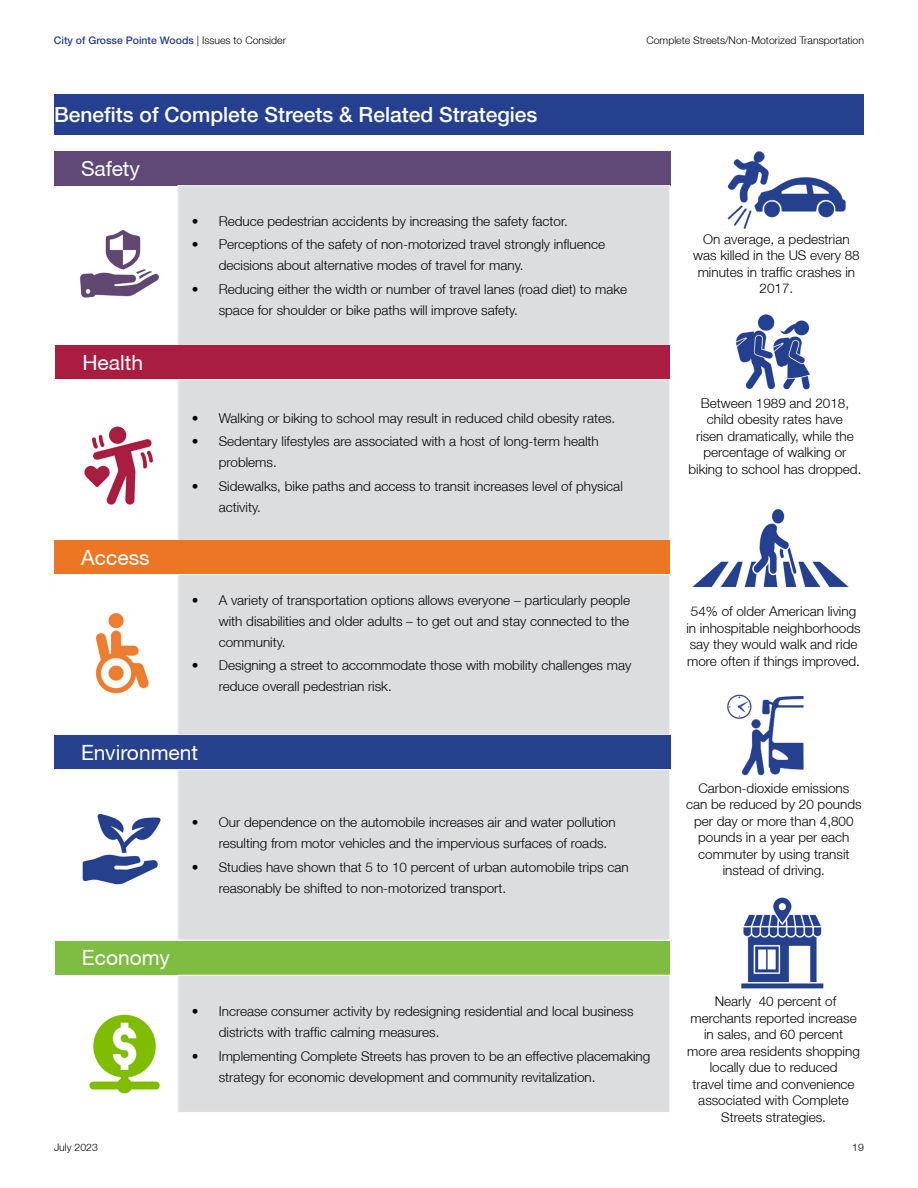
<style>
.page{position:relative;width:918px;height:1188px;background:#fff}
.page>*{position:absolute;margin:0;border:0;box-sizing:border-box;transform-origin:0 0}
.t1{font:500 21px "Helvetica Neue LT Std";color:#fff}
.t2{font:21px "Helvetica Neue CE";color:#fff}
.t3{font:300 13.5px/16.5px "Helvetica Neue LT";color:#000}
.t4{font:300 10.5px "Helvetica Neue LT";color:#000}
.t5{font:500 10.5px "Helvetica Neue LT Std";color:#25408f}
.s1{font-family:"Helvetica Neue LT";font-weight:300;color:#000}
</style>
<div class="page">
<img style="left:89px;top:998px;width:89px;height:107px">
<img style="left:82px;top:799px;width:96px;height:100px">
<img style="left:95px;top:613px;width:54px;height:81px">
<img style="left:84px;top:414px;width:94px;height:103px">
<img style="left:80px;top:205px;width:98px;height:108px">
<div style="left:54px;top:151px;width:616px;height:34px;background:#604877"></div>
<div style="left:178px;top:186px;width:492px;height:160px;background:#dcddde"></div>
<div style="left:178px;top:185px;width:492px;height:161px;border:1px solid #fff"></div>
<div style="left:56px;top:346px;width:614px;height:33px;background:#a81d40"></div>
<div style="left:178px;top:380px;width:492px;height:165px;background:#dcddde"></div>
<div style="left:54px;top:541px;width:616px;height:33px;background:#ec7624"></div>
<div style="left:178px;top:575px;width:492px;height:160px;background:#dcddde"></div>
<div style="left:178px;top:574px;width:492px;height:162px;border:1px solid #fff"></div>
<div style="left:54px;top:736px;width:616px;height:33px;background:#26418d"></div>
<div style="left:178px;top:770px;width:492px;height:170px;background:#dcddde"></div>
<div style="left:178px;top:769px;width:492px;height:172px;border:1px solid #fff"></div>
<div style="left:55px;top:941px;width:615px;height:34px;background:#7ebc42"></div>
<div style="left:178px;top:975px;width:492px;height:137px;background:#dcddde"></div>
<div style="left:178px;top:975px;width:492px;height:138px;border:1px solid #fff"></div>
<img style="left:727px;top:151px;width:119px;height:78px">
<img style="left:736px;top:314px;width:74px;height:76px">
<img style="left:692px;top:509px;width:157px;height:78px">
<img style="left:727px;top:694px;width:77px;height:82px">
<img style="left:741px;top:897px;width:83px;height:92px">
<div style="left:54px;top:94px;width:810px;height:41px;background:#25408f"></div>
<p class="t5" style="left:54px;top:34px;width:234px">City of Grosse Pointe Woods <span class="s1">| Issues to Consider</span></p>
<p class="t4" style="left:646px;top:34px;width:219px">Complete Streets/Non-Motorized Transportation</p>
<h1 class="t1" style="left:54px;top:102px;width:485px">Benefits of Complete Streets &amp; Related Strategies</h1>
<h1 class="t2" style="left:81px;top:156px;width:61px">Safety</h1>
<h1 class="t2" style="left:82px;top:350px;width:62px">Health</h1>
<h1 class="t2" style="left:81px;top:545px;width:70px">Access</h1>
<p class="t3" style="left:192px;top:212px;width:378px">• Reduce pedestrian accidents by increasing the safety factor.</p>
<p class="t3" style="left:219px;top:234px;width:388px;line-height:21px;text-indent:-27px">• Perceptions of the safety of non-motorized travel strongly influence decisions about alternative modes of travel for many.</p>
<p class="t3" style="left:219px;top:279px;width:410px;line-height:21px;text-indent:-27px">• Reducing either the width or number of travel lanes (road diet) to make space for shoulder or bike paths will improve safety.</p>
<p class="t3" style="left:192px;top:409px;width:425px">• Walking or biking to school may result in reduced child obesity rates.</p>
<p class="t3" style="left:219px;top:431px;width:382px;line-height:21px;text-indent:-27px">• Sedentary lifestyles are associated with a host of long-term health problems.</p>
<p class="t3" style="left:219px;top:475px;width:406px;line-height:21px;text-indent:-27px">• Sidewalks, bike paths and access to transit increases level of physical activity.</p>
<p class="t3" style="left:219px;top:589px;width:413px;line-height:21px;text-align:justify;text-indent:-27px">• A variety of transportation options allows everyone – particularly people with disabilities and older adults – to get out and stay connected to the community.</p>
<p class="t3" style="left:219px;top:655px;width:414px;line-height:21px;text-indent:-27px">• Designing a street to accommodate those with mobility challenges may reduce overall pedestrian risk.</p>
<h1 class="t2" style="left:81px;top:740px;width:119px">Environment</h1>
<h1 class="t2" style="left:82px;top:945px;width:89px">Economy</h1>
<p class="t3" style="left:219px;top:811px;width:398px;line-height:21px;text-indent:-27px">• Our dependence on the automobile increases air and water pollution resulting from motor vehicles and the impervious surfaces of roads.</p>
<p class="t3" style="left:219px;top:856px;width:411px;line-height:21px;text-indent:-27px">• Studies have shown that 5 to 10 percent of urban automobile trips can reasonably be shifted to non-motorized transport.</p>
<p class="t3" style="left:693px;top:230px;width:168px;text-align:center">On average, a pedestrian was killed in the US every 88 minutes in traffic crashes in<br>2017.</p>
<p class="t3" style="left:688px;top:395px;width:175px;text-align:center">Between 1989 and 2018, child obesity rates have<br>risen dramatically, while the percentage of walking or biking to school has dropped.</p>
<p class="t3" style="left:686px;top:603px;width:176px;text-align:center">54% of older American living in inhospitable neighborhoods say they would walk and ride more often if things improved.</p>
<p class="t3" style="left:686px;top:780px;width:177px;text-align:center">Carbon-dioxide emissions can be reduced by 20 pounds per day or more than 4,800 pounds in a year per each commuter by using transit instead of driving.</p>
<p class="t4" style="left:54px;top:1141px;width:45px">July 2023</p>
<p class="t3" style="left:219px;top:1000px;width:416px;line-height:21px;text-indent:-27px">• Increase consumer activity by redesigning residential and local business districts with traffic calming measures.</p>
<p class="t3" style="left:219px;top:1045px;width:433px;line-height:21px;text-indent:-27px">• Implementing Complete Streets has proven to be an effective placemaking strategy for economic development and community revitalization.</p>
<p class="t3" style="left:687px;top:993px;width:174px;text-align:center">Nearly 40 percent of merchants reported increase in sales, and 60 percent<br>more area residents shopping locally due to reduced<br>travel time and convenience associated with Complete<br>Streets strategies.</p>
<p class="t4" style="left:852px;top:1141px;width:13px">19</p>
</div>
